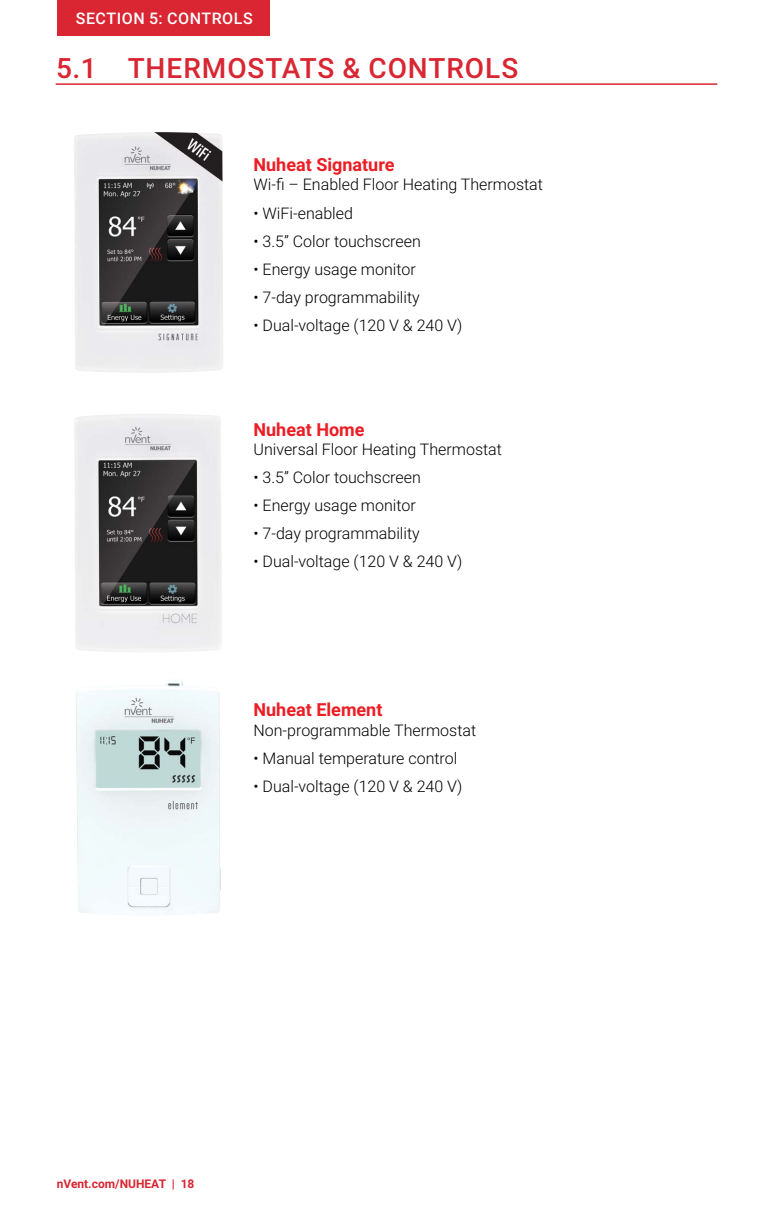
<style>
.page{position:relative;width:774px;height:1224px;background:#fff}
.page>*{position:absolute;margin:0;border:0;box-sizing:border-box;transform-origin:0 0}
.t1{font:500 28px "Roboto";letter-spacing:.035em;color:#d92632}
.t2{font:700 18px "Roboto";color:#ed1d24}
.t3{font:300 16px "Roboto";color:#000}
.t4{font:500 16px "Roboto";letter-spacing:.035em;color:#fff}
.t5{font:700 12px "Roboto";color:#d92632}
</style>
<div class="page">
<hr style="left:56px;top:83px;width:661px;height:2px;background:#d92632">
<div style="left:57px;top:0;width:212px;height:36px;background:#d92632"></div>
<img style="left:76px;top:680px;width:131px;height:235px">
<img style="left:74px;top:414px;width:148px;height:238px">
<img style="left:74px;top:132px;width:149px;height:241px">
<p class="t4" style="left:76px;top:7px;width:179px">SECTION 5: CONTROLS</p>
<h1 class="t1" style="left:56px;top:48px;width:464px">5.1 THERMOSTATS &amp; CONTROLS</h1>
<p class="t2" style="left:254px;top:152px;width:142px">Nuheat Signature</p>
<p class="t3" style="left:254px;top:173px;width:291px">Wi-fi – Enabled Floor Heating Thermostat</p>
<p class="t3" style="left:254px;top:202px;width:101px">• WiFi-enabled</p>
<p class="t3" style="left:254px;top:230px;width:169px">• 3.5” Color touchscreen</p>
<p class="t3" style="left:254px;top:258px;width:164px">• Energy usage monitor</p>
<p class="t3" style="left:254px;top:286px;width:168px">• 7-day programmability</p>
<p class="t3" style="left:254px;top:314px;width:210px">• Dual-voltage (120 V &amp; 240 V)</p>
<p class="t2" style="left:254px;top:417px;width:113px">Nuheat Home</p>
<p class="t3" style="left:254px;top:438px;width:250px">Universal Floor Heating Thermostat</p>
<p class="t3" style="left:254px;top:466px;width:169px">• 3.5” Color touchscreen</p>
<p class="t3" style="left:254px;top:494px;width:164px">• Energy usage monitor</p>
<p class="t3" style="left:254px;top:522px;width:168px">• 7-day programmability</p>
<p class="t3" style="left:254px;top:551px;width:210px">• Dual-voltage (120 V &amp; 240 V)</p>
<p class="t2" style="left:254px;top:697px;width:130px">Nuheat Element</p>
<p class="t3" style="left:254px;top:719px;width:224px">Non-programmable Thermostat</p>
<p class="t3" style="left:254px;top:747px;width:205px">• Manual temperature control</p>
<p class="t3" style="left:254px;top:775px;width:210px">• Dual-voltage (120 V &amp; 240 V)</p>
<p class="t5" style="left:57px;top:1175px;width:139px">nVent.com/NUHEAT | 18</p>
</div>
